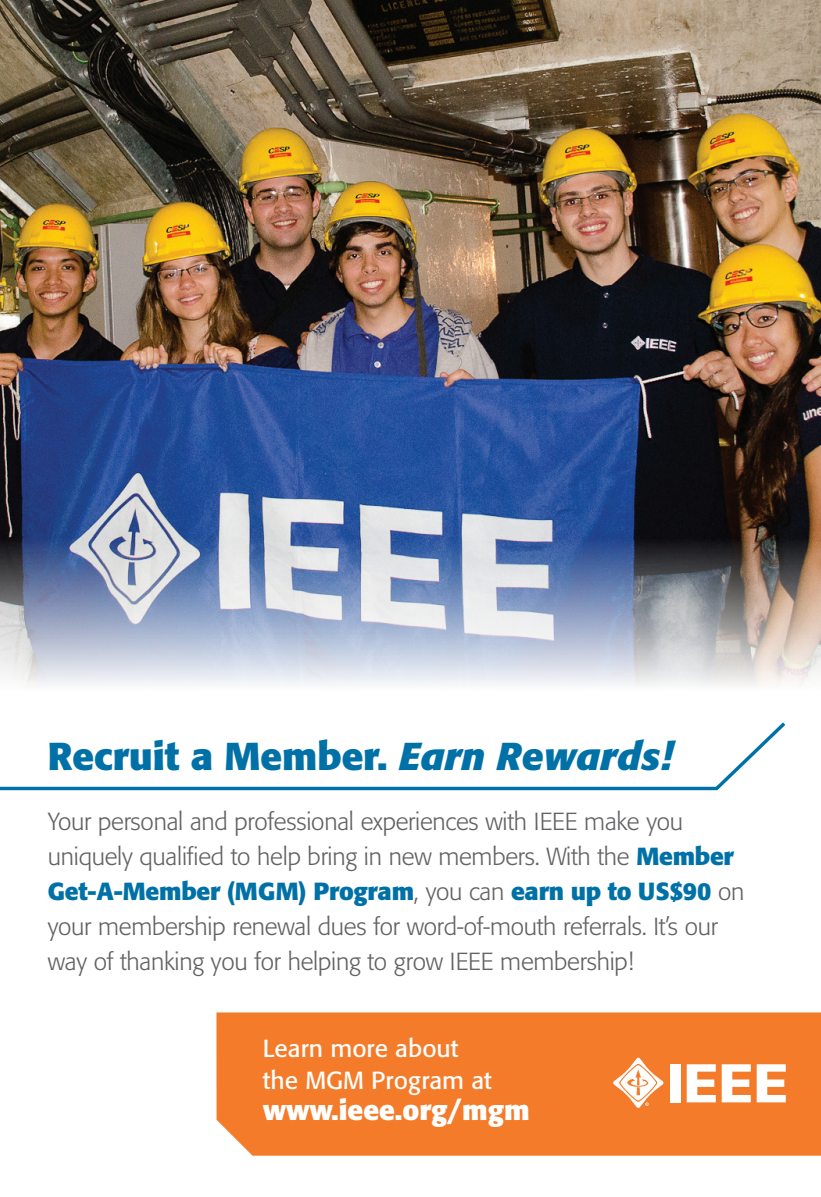
<style>
.page{position:relative;width:821px;height:1197px;background:#fff}
.page>*{position:absolute;margin:0;border:0;box-sizing:border-box;transform-origin:0 0}
.t1{font:700 38.5px "Formata";color:#0071a7}
.t2{font:700 28px "Formata";color:#fff}
.t3{font:300 24.5px/35px "Formata";letter-spacing:-.01em;color:#636366}
.t4{font:24.5px/31.5px "Formata";color:#fff}
.s1{font-style:italic}
.s2{font-weight:700;color:#0071a7}
</style>
<div class="page">
<img style="left:0;top:0;width:820px;height:535px">
<img style="left:0;top:535px;width:820px;height:150px">
<div style="left:216px;top:1012px;width:604px;height:144px;background:#f47b2a"></div>
<svg style="left:0;top:722px;width:786px;height:69px"></svg>
<svg style="left:612px;top:1057px;width:51px;height:51px"></svg>
<div style="left:670px;top:1064px;width:10px;height:38px;background:#fff"></div>
<svg style="left:686px;top:1064px;width:29px;height:38px"></svg>
<svg style="left:721px;top:1064px;width:29px;height:38px"></svg>
<svg style="left:756px;top:1064px;width:29px;height:38px"></svg>
<p class="t1" style="left:48px;top:732px;width:626px">Recruit a Member. <span class="s1">Earn Rewards!</span></p>
<p class="t3" style="left:48px;top:804px;width:697px">Your personal and professional experiences with IEEE make you uniquely qualified to help bring in new members. With the <span class="s2">Member Get-A-Member (MGM) Program</span>, you can <span class="s2">earn up to US$90</span> on your membership renewal dues for word-of-mouth referrals. It’s our way of thanking you for helping to grow IEEE membership!</p>
<p class="t4" style="left:263px;top:1033px;width:230px">Learn more about the MGM Program at</p>
<p class="t2" style="left:263px;top:1093px;width:268px">www.ieee.org/mgm</p>
</div>
